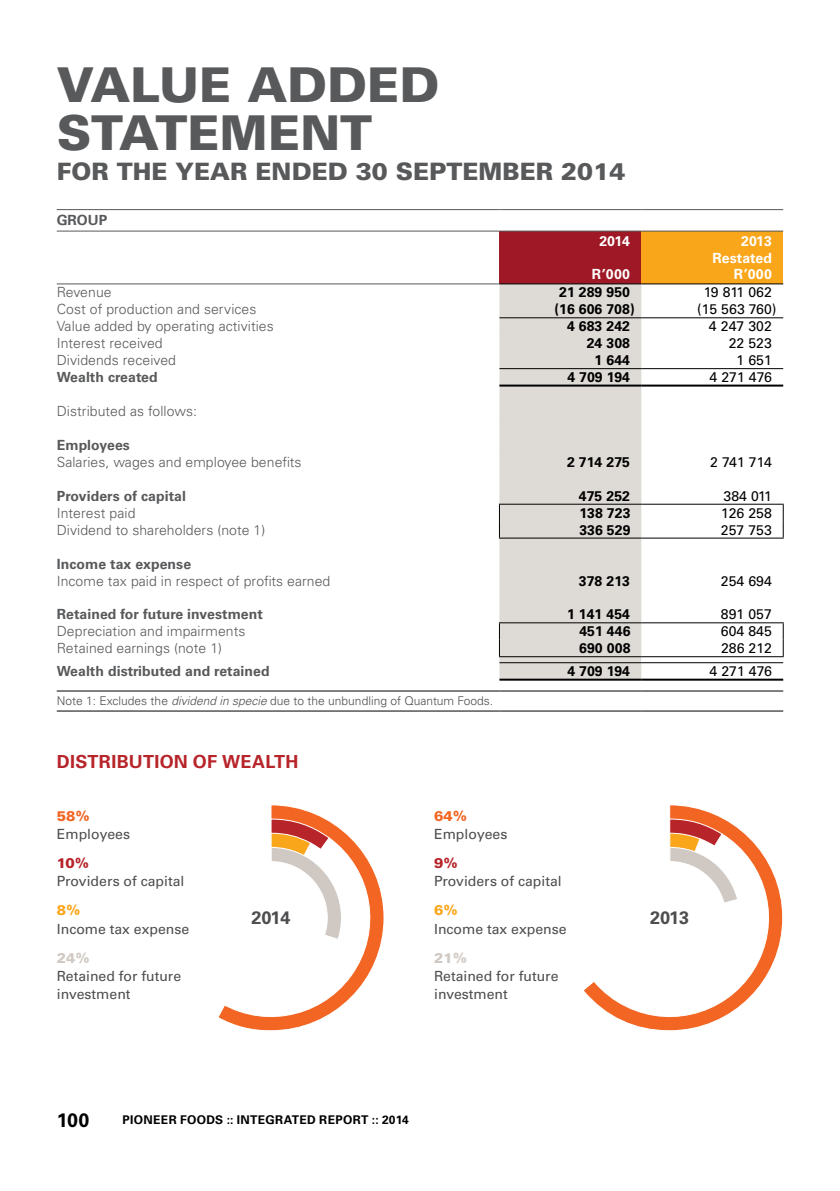
<style>
.page{position:relative;width:840px;height:1191px;background:#fff}
.page>*{position:absolute;margin:0;border:0;box-sizing:border-box;transform-origin:0 0}
.t1{font:900 48px/48px "Univers LT Std";color:#58595b}
.t2{font:900 24px "Univers LT Std";color:#58595b}
.t3{font:700 19.4px "Univers LT Std";color:#000}
.t4{font:700 18px "Univers LT Std";letter-spacing:.015em;color:#b7242a}
.t5{font:700 18px "Univers LT Std";color:#4d4d4f}
.t6{font:300 14px "Univers LT Std";letter-spacing:.005em;color:#58595b}
.t7{font:14px/18px "Univers LT Std";color:#4d4d4f}
.t8{font:700 14px "Univers LT Std";letter-spacing:.005em;color:#58595b}
.t9{font:700 14px "Univers LT Std";letter-spacing:.005em;color:#000}
.t10{font:14px "Univers LT Std";letter-spacing:.005em;color:#000}
.t11{font:700 14px/16.8px "Univers LT Std";letter-spacing:.005em;color:#fff;text-align:right}
.t12{font:900 14px "Univers LT Std";color:#f26522}
.t13{font:900 14px "Univers LT Std";color:#d0c9c3}
.t14{font:900 14px "Univers LT Std";color:#b7242a}
.t15{font:900 14px "Univers LT Std";color:#faa61a}
.t16{font:300 12px "Univers LT Std";color:#4d4d4f}
.t17{font:700 12px "Univers LT Std";letter-spacing:.03em;color:#000}
.s1{font-style:italic}
</style>
<div class="page">
<svg style="left:219px;top:805px;width:165px;height:226px"></svg>
<div style="left:215px;top:861px;width:112px;height:113px;background:#fff;border-radius:50%"></div>
<div style="left:499px;top:231px;width:142px;height:53px;background:#9e1925"></div>
<div style="left:641px;top:231px;width:141px;height:53px;background:#faa61a"></div>
<div style="left:499px;top:284px;width:142px;height:394px;background:#dedad5"></div>
<hr style="left:57px;top:209px;width:442px;height:1px;background:#58595b">
<hr style="left:499px;top:209px;width:142px;height:1px;background:#58595b">
<hr style="left:641px;top:209px;width:141px;height:1px;background:#58595b">
<hr style="left:57px;top:231px;width:442px;height:1px;background:#58595b">
<hr style="left:57px;top:283px;width:442px;height:1px;background:#58595b">
<hr style="left:499px;top:231px;width:142px;height:1px;background:#58595b">
<hr style="left:641px;top:231px;width:141px;height:1px;background:#58595b">
<hr style="left:499px;top:283px;width:142px;height:1px;background:#000">
<hr style="left:641px;top:283px;width:141px;height:1px;background:#000">
<hr style="left:499px;top:317px;width:142px;height:1px;background:#000">
<hr style="left:641px;top:317px;width:141px;height:1px;background:#000">
<hr style="left:499px;top:368px;width:142px;height:1px;background:#000">
<hr style="left:641px;top:368px;width:141px;height:1px;background:#000">
<hr style="left:499px;top:384px;width:142px;height:2px;background:#000">
<hr style="left:641px;top:384px;width:141px;height:2px;background:#000">
<hr style="left:499px;top:678px;width:142px;height:2px;background:#000">
<hr style="left:641px;top:678px;width:141px;height:2px;background:#000">
<hr style="left:498px;top:504px;width:143px;height:1px;background:#000">
<hr style="left:641px;top:504px;width:142px;height:1px;background:#000">
<svg style="left:498px;top:505px;width:1px;height:32px"></svg>
<svg style="left:782px;top:505px;width:1px;height:32px"></svg>
<hr style="left:498px;top:537px;width:143px;height:1px;background:#000">
<hr style="left:641px;top:537px;width:142px;height:1px;background:#000">
<hr style="left:498px;top:622px;width:143px;height:1px;background:#000">
<hr style="left:641px;top:622px;width:142px;height:1px;background:#000">
<svg style="left:498px;top:624px;width:1px;height:32px"></svg>
<svg style="left:782px;top:623px;width:1px;height:33px"></svg>
<hr style="left:498px;top:656px;width:143px;height:1px;background:#000">
<hr style="left:641px;top:656px;width:142px;height:1px;background:#000">
<hr style="left:57px;top:690px;width:442px;height:1px;background:#000">
<hr style="left:499px;top:690px;width:142px;height:1px;background:#000">
<hr style="left:641px;top:690px;width:141px;height:1px;background:#000">
<hr style="left:57px;top:710px;width:442px;height:1px;background:#000">
<hr style="left:499px;top:710px;width:142px;height:1px;background:#000">
<hr style="left:641px;top:710px;width:141px;height:1px;background:#000">
<hr style="left:499px;top:662px;width:142px;height:1px;background:#000">
<hr style="left:641px;top:662px;width:141px;height:1px;background:#000">
<svg style="left:608px;top:858px;width:174px;height:172px"></svg>
<svg style="left:584px;top:805px;width:181px;height:208px"></svg>
<div style="left:613px;top:861px;width:112px;height:113px;background:#fff;border-radius:50%"></div>
<h1 class="t1" style="left:57px;top:61px;width:384px">VALUE ADDED<br>STATEMENT</h1>
<h2 class="t2" style="left:57px;top:156px;width:570px">FOR THE YEAR ENDED 30 SEPTEMBER 2014</h2>
<p class="t8" style="left:57px;top:212px;width:52px">GROUP</p>
<p class="t11" style="left:599px;top:232px;width:32px">2014</p>
<p class="t11" style="left:591px;top:266px;width:39px">R’000</p>
<p class="t11" style="left:712px;top:232px;width:61px">2013<br>Restated<br>R’000</p>
<p class="t6" style="left:57px;top:284px;width:56px">Revenue</p>
<p class="t9" style="left:559px;top:284px;width:72px">21 289 950</p>
<p class="t10" style="left:703px;top:284px;width:69px">19 811 062</p>
<p class="t6" style="left:57px;top:301px;width:201px">Cost of production and services</p>
<p class="t9" style="left:554px;top:301px;width:82px">(16 606 708)</p>
<p class="t10" style="left:696px;top:301px;width:81px">(15 563 760)</p>
<p class="t6" style="left:57px;top:318px;width:218px">Value added by operating activities</p>
<p class="t9" style="left:566px;top:318px;width:64px">4 683 242</p>
<p class="t10" style="left:708px;top:318px;width:64px">4 247 302</p>
<p class="t6" style="left:57px;top:335px;width:107px">Interest received</p>
<p class="t9" style="left:586px;top:335px;width:45px">24 308</p>
<p class="t10" style="left:728px;top:335px;width:45px">22 523</p>
<p class="t6" style="left:57px;top:352px;width:121px">Dividends received</p>
<p class="t9" style="left:594px;top:352px;width:37px">1 644</p>
<p class="t10" style="left:736px;top:352px;width:37px">1 651</p>
<p class="t8" style="left:57px;top:369px;width:102px">Wealth created</p>
<p class="t9" style="left:567px;top:369px;width:64px">4 709 194</p>
<p class="t10" style="left:709px;top:369px;width:64px">4 271 476</p>
<p class="t6" style="left:57px;top:403px;width:142px">Distributed as follows:</p>
<p class="t8" style="left:57px;top:437px;width:75px">Employees</p>
<p class="t6" style="left:57px;top:453px;width:246px">Salaries, wages and employee benefits</p>
<p class="t9" style="left:566px;top:454px;width:64px">2 714 275</p>
<p class="t10" style="left:709px;top:453px;width:63px">2 741 714</p>
<p class="t8" style="left:57px;top:488px;width:131px">Providers of capital</p>
<p class="t9" style="left:578px;top:488px;width:53px">475 252</p>
<p class="t10" style="left:723px;top:487px;width:50px">384 011</p>
<p class="t6" style="left:57px;top:504px;width:80px">Interest paid</p>
<p class="t9" style="left:579px;top:504px;width:53px">138 723</p>
<p class="t10" style="left:720px;top:504px;width:52px">126 258</p>
<p class="t6" style="left:57px;top:521px;width:210px">Dividend to shareholders (note 1)</p>
<p class="t9" style="left:579px;top:521px;width:53px">336 529</p>
<p class="t10" style="left:720px;top:521px;width:53px">257 753</p>
<p class="t8" style="left:57px;top:555px;width:136px">Income tax expense</p>
<p class="t6" style="left:57px;top:572px;width:275px">Income tax paid in respect of profits earned</p>
<p class="t9" style="left:578px;top:572px;width:53px">378 213</p>
<p class="t10" style="left:720px;top:572px;width:53px">254 694</p>
<p class="t8" style="left:57px;top:606px;width:207px">Retained for future investment</p>
<p class="t9" style="left:566px;top:606px;width:64px">1 141 454</p>
<p class="t10" style="left:720px;top:606px;width:53px">891 057</p>
<p class="t6" style="left:57px;top:623px;width:190px">Depreciation and impairments</p>
<p class="t9" style="left:579px;top:623px;width:53px">451 446</p>
<p class="t10" style="left:720px;top:623px;width:53px">604 845</p>
<p class="t6" style="left:57px;top:640px;width:167px">Retained earnings (note 1)</p>
<p class="t9" style="left:579px;top:640px;width:53px">690 008</p>
<p class="t10" style="left:720px;top:640px;width:52px">286 212</p>
<p class="t8" style="left:57px;top:663px;width:214px">Wealth distributed and retained</p>
<p class="t9" style="left:567px;top:663px;width:64px">4 709 194</p>
<p class="t10" style="left:709px;top:663px;width:64px">4 271 476</p>
<p class="t16" style="left:57px;top:694px;width:437px">Note 1: Excludes the <span class="s1">dividend in specie</span> due to the unbundling of Quantum Foods.</p>
<p class="t4" style="left:57px;top:751px;width:243px">DISTRIBUTION OF WEALTH</p>
<p class="t12" style="left:57px;top:807px;width:34px">58%</p>
<p class="t7" style="left:57px;top:825px;width:75px">Employees</p>
<p class="t14" style="left:57px;top:854px;width:33px">10%</p>
<p class="t7" style="left:57px;top:872px;width:129px">Providers of capital</p>
<p class="t15" style="left:57px;top:901px;width:25px">8%</p>
<p class="t7" style="left:57px;top:919px;width:134px">Income tax expense</p>
<p class="t13" style="left:57px;top:949px;width:34px">24%</p>
<p class="t7" style="left:57px;top:967px;width:126px">Retained for future investment</p>
<p class="t12" style="left:434px;top:807px;width:34px">64%</p>
<p class="t7" style="left:434px;top:825px;width:75px">Employees</p>
<p class="t14" style="left:434px;top:854px;width:25px">9%</p>
<p class="t7" style="left:434px;top:872px;width:129px">Providers of capital</p>
<p class="t15" style="left:434px;top:901px;width:25px">6%</p>
<p class="t7" style="left:434px;top:919px;width:134px">Income tax expense</p>
<p class="t13" style="left:434px;top:949px;width:34px">21%</p>
<p class="t7" style="left:434px;top:967px;width:126px">Retained for future investment</p>
<p class="t5" style="left:251px;top:907px;width:41px">2014</p>
<p class="t5" style="left:649px;top:907px;width:41px">2013</p>
<h3 class="t3" style="left:57px;top:1108px;width:34px">100</h3>
<p class="t17" style="left:122px;top:1113px;width:288px">PIONEER FOODS :: INTEGRATED REPORT :: 2014</p>
</div>
